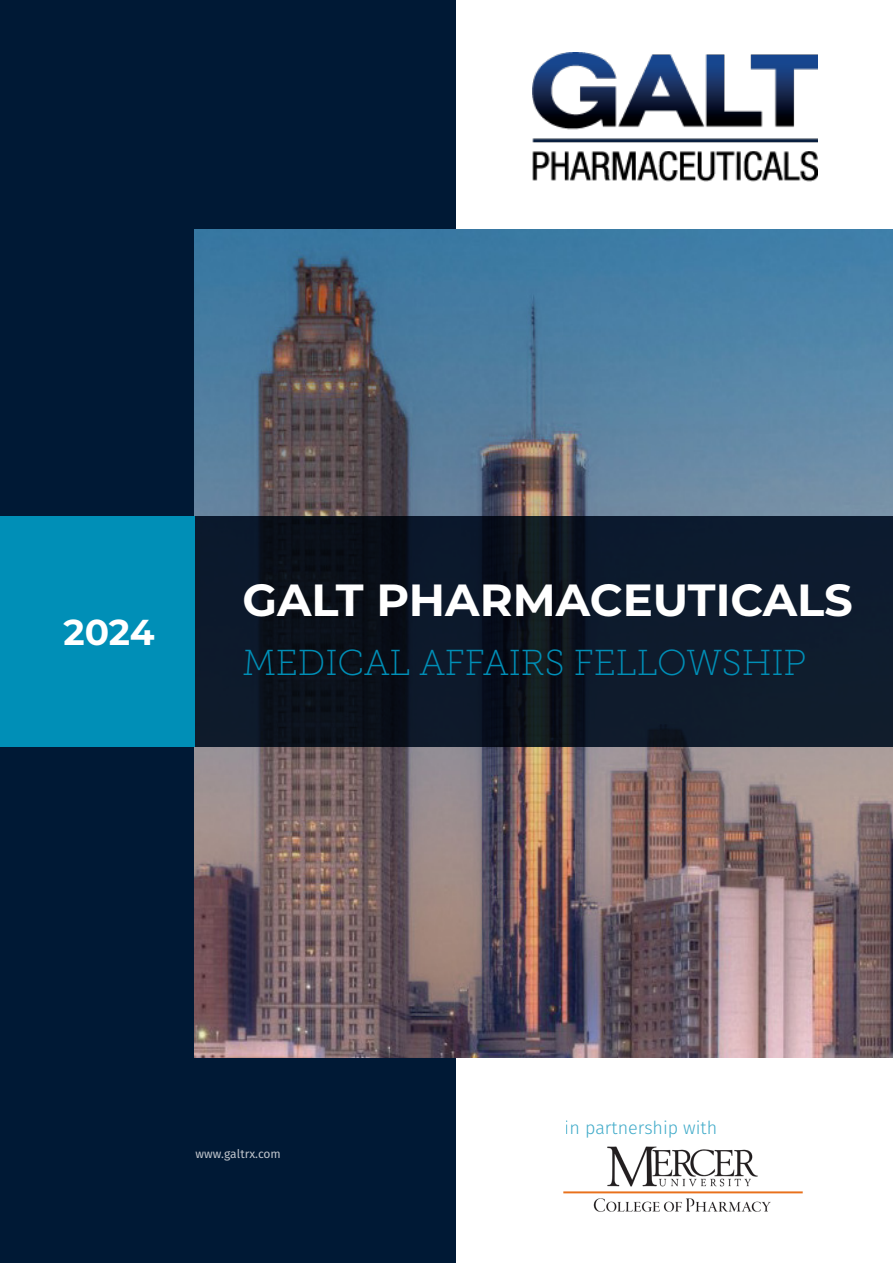
<style>
.page{position:relative;width:893px;height:1263px;background:#fff}
.page>*{position:absolute;margin:0;border:0;box-sizing:border-box;transform-origin:0 0}
.Cover_Title_Bold{font:700 45px "Montserrat";color:#fff}
.Title_01_Light{font:36px "Museo Slab 100";color:#008fb7}
.Title_01_Bold{font:700 36px "Montserrat";color:#fff}
.t1{font:300 18px "Fira Sans";color:#008fb7}
.t2{font:12px "Fira Sans";color:#fff}
</style>
<div class="page">
<div style="left:0;top:0;width:455px;height:1263px;background:#001935"></div>
<img style="left:194px;top:230px;width:699px;height:827px">
<svg style="left:194px;top:516px;width:699px;height:231px;fill:#0d192c"></svg>
<div style="left:0;top:516px;width:194px;height:231px;background:#008fb7"></div>
<img style="left:532px;top:53px;width:285px;height:129px">
<img style="left:563px;top:1146px;width:240px;height:66px">
<p class="Title_01_Bold" style="left:64px;top:606px;width:93px">2024</p>
<p class="Cover_Title_Bold" style="left:242px;top:568px;width:612px">GALT PHARMACEUTICALS</p>
<p class="Title_01_Light" style="left:242px;top:644px;width:565px">MEDICAL AFFAIRS FELLOWSHIP</p>
<p class="t2" style="left:196px;top:1145px;width:87px">www.galtrx.com</p>
<p class="t1" style="left:565px;top:1115px;width:154px">in partnership with</p>
</div>
